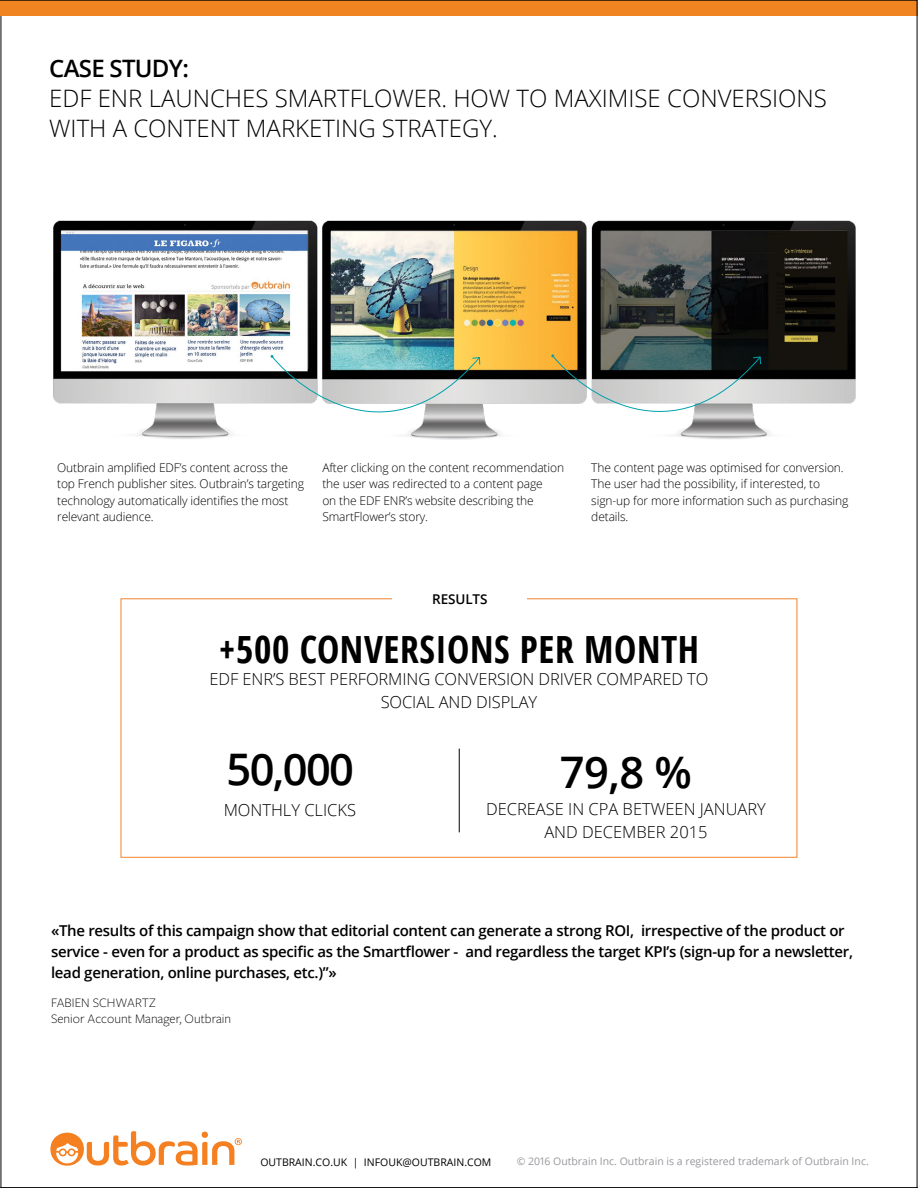
<style>
.page{position:relative;width:918px;height:1188px;background:#fff}
.page>*{position:absolute;margin:0;border:0;box-sizing:border-box;transform-origin:0 0}
.t1{font:600 43.5px "Open Sans";letter-spacing:-.04em;color:#000}
.t2{font:700 condensed 37.5px "Open Sans";letter-spacing:.015em;color:#000}
.t3{font:300 24px/30px "Open Sans";color:#000}
.t4{font:600 24px "Open Sans";letter-spacing:-.03em;color:#000}
.t5{font:300 16.5px/22.5px "Open Sans";letter-spacing:-.005em;color:#000;text-align:center}
.t6{font:600 15px/21px "Open Sans";letter-spacing:-.02em;color:#000}
.t7{font:300 13.5px/16.5px "Freight Sans Pro";color:#000}
.t8{font:600 13.5px "Open Sans";letter-spacing:-.01em;color:#000}
.t9{font:300 12px/16.5px "Open Sans";letter-spacing:-.01em;color:#000}
.t10{font:10.5px "Open Sans";color:#98989e}
.t11{font:10.5px "Open Sans";color:#000}
</style>
<div class="page">
<img style="left:53px;top:220px;width:803px;height:219px">
<hr style="left:459px;top:749px;width:1px;height:83px;background:#000">
<svg style="left:270px;top:355px;width:210px;height:85px"></svg>
<svg style="left:551px;top:354px;width:210px;height:85px"></svg>
<div style="left:0;top:0;width:918px;height:16px;background:#f08421"></div>
<svg style="left:50px;top:1131px;width:192px;height:35px"></svg>
<h3 class="t4" style="left:49px;top:52px;width:141px">CASE STUDY:</h3>
<h3 class="t3" style="left:49px;top:83px;width:779px">EDF ENR LAUNCHES SMARTFLOWER. HOW TO MAXIMISE CONVERSIONS<br>WITH A CONTENT MARKETING STRATEGY.</h3>
<p class="t9" style="left:57px;top:459px;width:248px">Outbrain amplified EDF’s content across the top French publisher sites. Outbrain’s targeting technology automatically identifies the most relevant audience.</p>
<p class="t9" style="left:322px;top:459px;width:243px">After clicking on the content recommendation the user was redirected to a content page<br>on the EDF ENR’s website describing the SmartFlower’s story.</p>
<p class="t9" style="left:591px;top:459px;width:259px">The content page was optimised for conversion.<br>The user had the possibility, if interested, to sign-up for more information such as purchasing details.</p>
<p class="t8" style="left:432px;top:590px;width:57px">RESULTS</p>
<h2 class="t2" style="left:219px;top:623px;width:482px">+500 CONVERSIONS PER MONTH</h2>
<h3 class="t5" style="left:210px;top:668px;width:500px">EDF ENR’S BEST PERFORMING CONVERSION DRIVER COMPARED TO<br>SOCIAL AND DISPLAY</h3>
<h1 class="t1" style="left:227px;top:739px;width:129px">50,000</h1>
<h1 class="t1" style="left:560px;top:742px;width:134px">79,8 %</h1>
<h3 class="t5" style="left:224px;top:799px;width:134px">MONTHLY CLICKS</h3>
<h3 class="t5" style="left:486px;top:797px;width:282px">DECREASE IN CPA BETWEEN JANUARY<br>AND DECEMBER 2015</h3>
<p class="t6" style="left:51px;top:920px;width:804px">«The results of this campaign show that editorial content can generate a strong ROI, irrespective of the product or service - even for a product as specific as the Smartflower - and regardless the target KPI’s (sign-up for a newsletter, lead generation, online purchases, etc.)”»</p>
<p class="t7" style="left:51px;top:994px;width:182px">FABIEN SCHWARTZ<br>Senior Account Manager, Outbrain</p>
<p class="t11" style="left:260px;top:1154px;width:233px">OUTBRAIN.CO.UK | INFOUK@OUTBRAIN.COM</p>
<p class="t10" style="left:517px;top:1154px;width:354px">© 2016 Outbrain Inc. Outbrain is a registered trademark of Outbrain Inc.</p>
</div>
